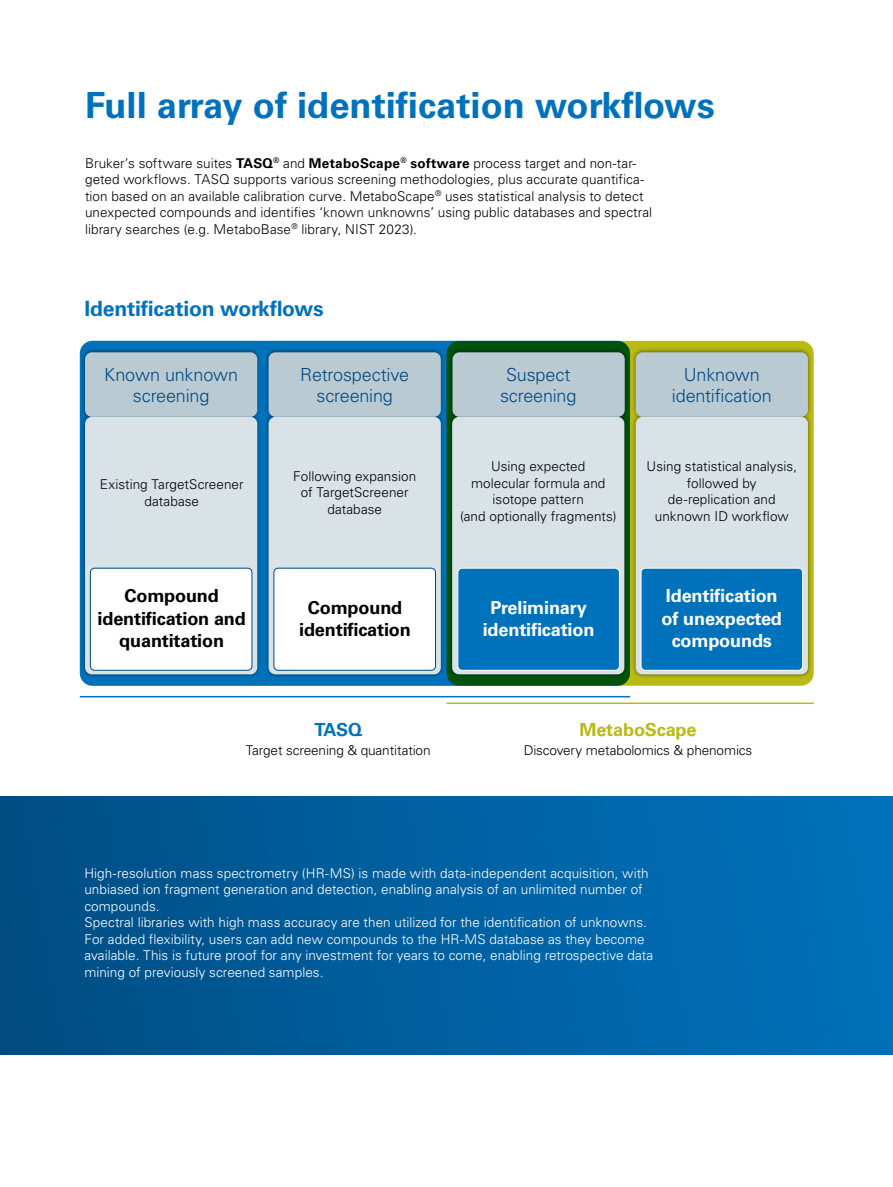
<style>
.page{position:relative;width:893px;height:1187px;background:#fff}
.page>*{position:absolute;margin:0;border:0;box-sizing:border-box;transform-origin:0 0}
.t1{font:700 36px "Univers LT Std";color:#0072bc}
.t2{font:700 21px "Univers LT Std";letter-spacing:-.01em;color:#0072bc}
.t3{font:300 18px/21px "Univers LT Std";letter-spacing:-.01em;color:#004a80;text-align:center}
.t4{font:700 18px/22.5px "Univers LT Std";letter-spacing:-.01em;color:#fff;text-align:center}
.t5{font:700 18px/22.5px "Univers LT Std";letter-spacing:-.01em;color:#000;text-align:center}
.t6{font:700 18px "Univers LT Std";letter-spacing:-.01em;color:#b9ba14}
.t7{font:700 18px "Univers LT Std";color:#0072bc}
.t8{font:300 13.5px/16.5px "Univers LT Std";letter-spacing:.005em;color:#000;text-align:center}
.t9{font:300 13.5px/16.5px "Univers LT Std";letter-spacing:.005em;color:#fff}
.s1{font-weight:700}
</style>
<div class="page">
<div style="left:80px;top:341px;width:550px;height:344px;background:#0072bc;border-radius:13px"></div>
<hr style="left:80px;top:696px;width:550px;height:1px;background:#0072bc">
<svg style="left:446px;top:341px;width:368px;height:344px;fill:#b9ba14"></svg>
<hr style="left:446px;top:702px;width:368px;height:2px;background:#b9ba14">
<div style="left:80px;top:347px;width:733px;height:331px;background:#000;opacity:.5"></div>
<div style="left:85px;top:417px;width:172px;height:257px;background:#d8e2e7;border-radius:7px"></div>
<div style="left:452px;top:417px;width:172px;height:257px;background:#d8e2e7;border-radius:7px"></div>
<div style="left:269px;top:417px;width:172px;height:257px;background:#d8e2e7;border-radius:7px"></div>
<div style="left:636px;top:417px;width:172px;height:257px;background:#d8e2e7;border-radius:7px"></div>
<div style="left:85px;top:352px;width:172px;height:65px;background:#bacad3;border-radius:7px"></div>
<div style="left:269px;top:352px;width:172px;height:65px;background:#bacad3;border-radius:7px"></div>
<div style="left:452px;top:352px;width:173px;height:65px;background:#bacad3;border-radius:7px"></div>
<div style="left:636px;top:352px;width:172px;height:65px;background:#bacad3;border-radius:7px"></div>
<div style="left:90px;top:568px;width:162px;height:102px;background:#fff;border-radius:4px"></div>
<div style="left:90px;top:567px;width:162px;height:103px;border:1px solid #004a80;border-radius:4px"></div>
<div style="left:274px;top:568px;width:161px;height:102px;background:#fff;border-radius:4px"></div>
<div style="left:274px;top:567px;width:162px;height:103px;border:1px solid #004a80;border-radius:4px"></div>
<div style="left:458px;top:568px;width:161px;height:102px;background:#0072bc;border-radius:4px"></div>
<div style="left:457px;top:567px;width:163px;height:103px;border:1px solid #fff;border-radius:4px"></div>
<div style="left:641px;top:568px;width:162px;height:102px;background:#0072bc;border-radius:4px"></div>
<div style="left:641px;top:567px;width:162px;height:103px;border:1px solid #fff;border-radius:4px"></div>
<div style="left:0;top:796px;width:893px;height:258px;background:linear-gradient(to right,#004d84,#0072bc)"></div>
<h1 class="t1" style="left:85px;top:84px;width:631px">Full array of identification workflows</h1>
<p class="t8" style="left:85px;top:155px;width:569px;text-align:left">Bruker’s software suites <span class="s1">TASQ</span><sup>®</sup> and <span class="s1">MetaboScape</span><sup>®</sup> <span class="s1">software</span> process target and non-tar&shy;geted workflows. TASQ supports various screening methodologies, plus accurate quantifica&shy;tion based on an available calibration curve. MetaboScape<sup>®</sup> uses statistical analysis to detect unexpected compounds and identifies ‘known unknowns’ using public databases and spectral library searches (e.g. MetaboBase<sup>®</sup> library, NIST 2023).</p>
<h2 class="t2" style="left:84px;top:296px;width:241px">Identification workflows</h2>
<h3 class="t3" style="left:104px;top:363px;width:135px">Known unknown screening</h3>
<p class="t8" style="left:100px;top:476px;width:145px">Existing TargetScreener database</p>
<h3 class="t3" style="left:300px;top:363px;width:110px">Retrospective screening</h3>
<p class="t8" style="left:293px;top:468px;width:125px">Following expansion of TargetScreener database</p>
<h3 class="t3" style="left:500px;top:363px;width:78px">Suspect screening</h3>
<h3 class="t3" style="left:672px;top:363px;width:101px">Unknown identification</h3>
<p class="t8" style="left:460px;top:458px;width:158px">Using expected molecular formula and isotope pattern<br>(and optionally fragments)</p>
<p class="t8" style="left:647px;top:458px;width:152px">Using statistical analysis, followed by de-replication and unknown ID workflow</p>
<h3 class="t5" style="left:98px;top:585px;width:150px">Compound identification and quantitation</h3>
<h3 class="t5" style="left:299px;top:596px;width:113px">Compound identification</h3>
<h3 class="t4" style="left:483px;top:596px;width:113px">Preliminary identification</h3>
<h3 class="t4" style="left:662px;top:585px;width:122px">Identification of unexpected compounds</h3>
<h3 class="t7" style="left:314px;top:718px;width:49px">TASQ</h3>
<p class="t8" style="left:246px;top:742px;width:186px">Target screening &amp; quantitation</p>
<h3 class="t6" style="left:579px;top:718px;width:119px">MetaboScape</h3>
<p class="t8" style="left:524px;top:742px;width:230px">Discovery metabolomics &amp; phenomics</p>
<p class="t9" style="left:84px;top:864px;width:570px">High-resolution mass spectrometry (HR-MS) is made with data-independent acquisition, with unbiased ion fragment generation and detection, enabling analysis of an unlimited number of compounds.<br>Spectral libraries with high mass accuracy are then utilized for the identification of unknowns.<br>For added flexibility, users can add new compounds to the HR-MS database as they become available. This is future proof for any investment for years to come, enabling retrospective data mining of previously screened samples.</p>
</div>
